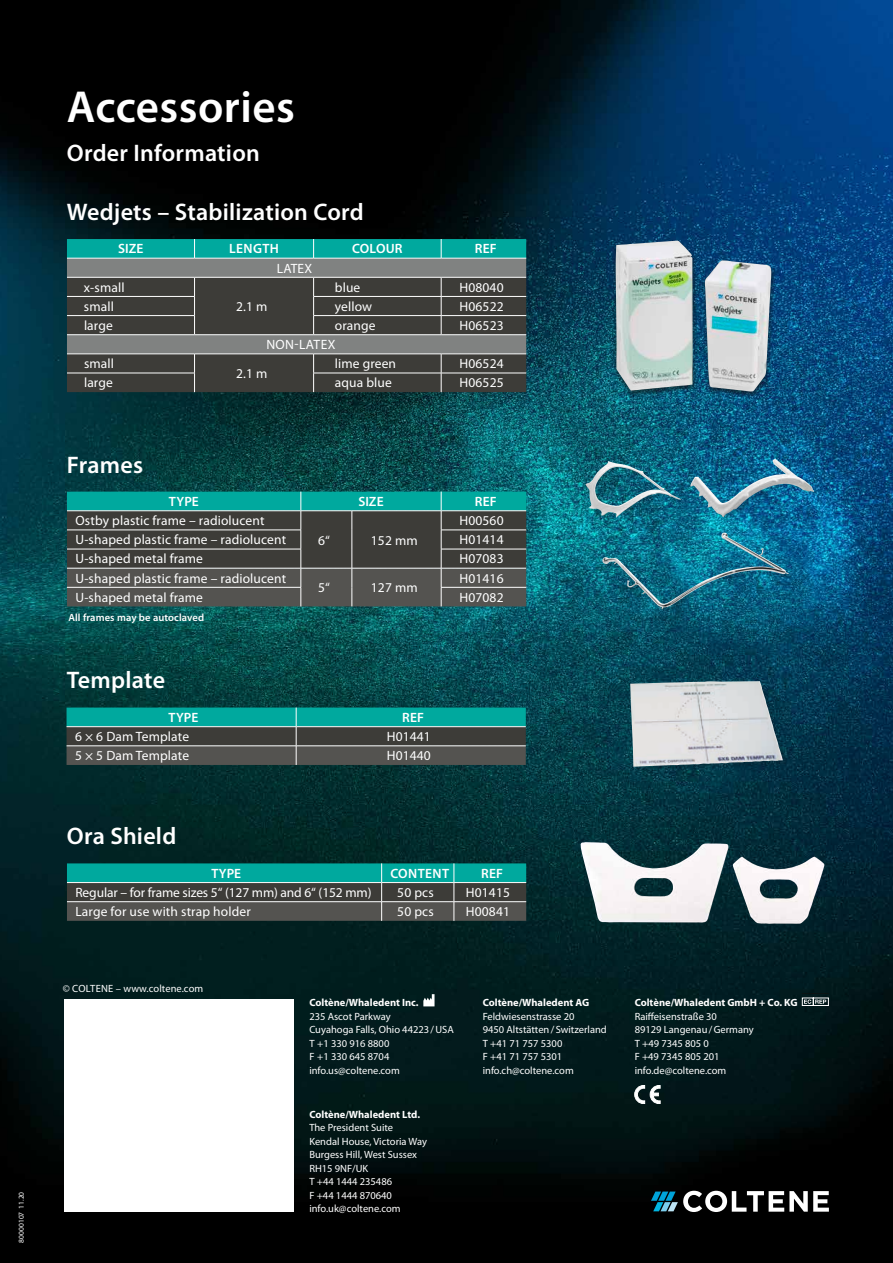
<style>
.page{position:relative;width:893px;height:1263px;background:#fff}
.page>*{position:absolute;margin:0;border:0;box-sizing:border-box;transform-origin:0 0}
.t1{font:600 45px "Myriad Pro";letter-spacing:.01em;color:#fff}
.t2{font:600 24px "Myriad Pro";letter-spacing:.01em;color:#fff}
.t3{font:13.5px "Myriad Pro";letter-spacing:.01em;color:#fff}
.t4{font:600 13.5px "Myriad Pro";letter-spacing:.01em;color:#fff}
.t5{font:13.5px "Myriad Pro";letter-spacing:-.01em;color:#fff}
.t6{font:13.5px "Myriad Pro";letter-spacing:.03em;color:#fff}
.t7{font:600 13.5px "Myriad Pro";letter-spacing:.03em;color:#fff}
.t8{font:10.5px/13.5px "Myriad Pro";color:#fff}
.t9{font:700 10.5px "Myriad Pro";color:#fff}
.t10{font:600 10.5px "Myriad Pro";letter-spacing:.01em;color:#fff}
.t11{font:7.5px "Myriad Pro";color:#fff}
</style>
<div class="page">
<img style="left:0;top:0;width:893px;height:1263px">
<div style="left:571px;top:225px;width:237px;height:184px;background:#11110f;opacity:.51"></div>
<img style="left:616px;top:241px;width:156px;height:151px">
<div style="left:631px;top:682px;width:157px;height:90px;background:#11110f;opacity:.15"></div>
<img style="left:630px;top:681px;width:153px;height:86px">
<div style="left:64px;top:999px;width:229px;height:213px;background:#fff"></div>
<div style="left:587px;top:462px;width:98px;height:60px;background:#11110f;opacity:.15"></div>
<img style="left:586px;top:461px;width:95px;height:56px">
<div style="left:691px;top:460px;width:128px;height:62px;background:#11110f;opacity:.15"></div>
<img style="left:690px;top:459px;width:124px;height:58px">
<div style="left:603px;top:533px;width:190px;height:81px;background:#11110f;opacity:.15"></div>
<img style="left:602px;top:533px;width:187px;height:76px">
<svg style="left:651px;top:1191px;width:178px;height:21px"></svg>
<img style="left:580px;top:842px;width:245px;height:82px">
<svg style="left:423px;top:994px;width:12px;height:12px"></svg>
<svg style="left:802px;top:993px;width:27px;height:13px"></svg>
<svg style="left:635px;top:1085px;width:25px;height:18px"></svg>
<svg style="left:67px;top:239px;width:459px;height:153px;background:#506460"></svg>
<svg style="left:67px;top:492px;width:459px;height:114px;background:#425c58"></svg>
<svg style="left:67px;top:707px;width:459px;height:58px;background:#376d67"></svg>
<svg style="left:67px;top:863px;width:459px;height:58px;background:#346a65"></svg>
<hr style="left:67px;top:882px;width:315px;height:1px;background:#fff">
<hr style="left:382px;top:882px;width:72px;height:1px;background:#fff">
<hr style="left:454px;top:882px;width:72px;height:1px;background:#fff">
<p class="t11" style="left:17px;top:1242px;width:52px;rotate:-90deg">80000107 11.20</p>
<h1 class="t1" style="left:67px;top:79px;width:229px">Accessories</h1>
<h2 class="t2" style="left:67px;top:138px;width:194px">Order Information</h2>
<h2 class="t2" style="left:67px;top:196px;width:298px">Wedjets – Stabilization Cord</h2>
<p class="t4" style="left:118px;top:240px;width:27px">SIZE</p>
<p class="t4" style="left:229px;top:240px;width:51px">LENGTH</p>
<p class="t4" style="left:352px;top:240px;width:52px">COLOUR</p>
<p class="t4" style="left:475px;top:240px;width:23px">REF</p>
<p class="t3" style="left:277px;top:260px;width:37px">LATEX</p>
<p class="t3" style="left:84px;top:279px;width:42px">x-small</p>
<p class="t3" style="left:236px;top:298px;width:33px">2.1 m</p>
<p class="t3" style="left:335px;top:279px;width:27px">blue</p>
<p class="t3" style="left:459px;top:279px;width:46px">H08040</p>
<p class="t3" style="left:84px;top:298px;width:32px">small</p>
<p class="t3" style="left:335px;top:298px;width:39px">yellow</p>
<p class="t3" style="left:460px;top:298px;width:46px">H06522</p>
<p class="t3" style="left:84px;top:317px;width:30px">large</p>
<p class="t3" style="left:335px;top:317px;width:42px">orange</p>
<p class="t3" style="left:460px;top:317px;width:46px">H06523</p>
<p class="t6" style="left:266px;top:336px;width:71px">NON-LATEX</p>
<p class="t3" style="left:84px;top:355px;width:32px">small</p>
<p class="t3" style="left:236px;top:365px;width:33px">2.1 m</p>
<p class="t3" style="left:335px;top:355px;width:63px">lime green</p>
<p class="t3" style="left:460px;top:355px;width:46px">H06524</p>
<p class="t3" style="left:84px;top:374px;width:30px">large</p>
<p class="t3" style="left:335px;top:374px;width:59px">aqua blue</p>
<p class="t3" style="left:460px;top:374px;width:46px">H06525</p>
<h2 class="t2" style="left:67px;top:450px;width:78px">Frames</h2>
<p class="t4" style="left:169px;top:493px;width:31px">TYPE</p>
<p class="t4" style="left:358px;top:493px;width:27px">SIZE</p>
<p class="t4" style="left:475px;top:493px;width:23px">REF</p>
<p class="t3" style="left:75px;top:512px;width:191px">Ostby plastic frame – radiolucent</p>
<p class="t3" style="left:318px;top:532px;width:13px">6“</p>
<p class="t3" style="left:371px;top:532px;width:48px">152 mm</p>
<p class="t3" style="left:459px;top:512px;width:46px">H00560</p>
<p class="t3" style="left:75px;top:531px;width:212px">U-shaped plastic frame – radiolucent</p>
<p class="t3" style="left:459px;top:531px;width:46px">H01414</p>
<p class="t3" style="left:75px;top:550px;width:129px">U-shaped metal frame</p>
<p class="t3" style="left:459px;top:550px;width:46px">H07083</p>
<p class="t3" style="left:75px;top:570px;width:212px">U-shaped plastic frame – radiolucent</p>
<p class="t3" style="left:318px;top:579px;width:13px">5“</p>
<p class="t3" style="left:371px;top:579px;width:48px">127 mm</p>
<p class="t3" style="left:459px;top:570px;width:46px">H01416</p>
<p class="t3" style="left:75px;top:589px;width:129px">U-shaped metal frame</p>
<p class="t3" style="left:459px;top:589px;width:46px">H07082</p>
<p class="t10" style="left:68px;top:611px;width:137px">All frames may be autoclaved</p>
<h2 class="t2" style="left:67px;top:664px;width:100px">Template</h2>
<p class="t4" style="left:168px;top:709px;width:31px">TYPE</p>
<p class="t4" style="left:402px;top:709px;width:23px">REF</p>
<p class="t3" style="left:75px;top:728px;width:116px">6 × 6 Dam Template</p>
<p class="t3" style="left:387px;top:728px;width:46px">H01441</p>
<p class="t3" style="left:75px;top:747px;width:116px">5 × 5 Dam Template</p>
<p class="t3" style="left:387px;top:747px;width:46px">H01440</p>
<h2 class="t2" style="left:67px;top:820px;width:111px">Ora Shield</h2>
<p class="t4" style="left:211px;top:865px;width:31px">TYPE</p>
<p class="t7" style="left:390px;top:865px;width:60px">CONTENT</p>
<p class="t4" style="left:481px;top:865px;width:23px">REF</p>
<p class="t5" style="left:75px;top:884px;width:298px">Regular – for frame sizes 5“ (127 mm) and 6“ (152 mm)</p>
<p class="t3" style="left:397px;top:884px;width:38px">50 pcs</p>
<p class="t3" style="left:466px;top:884px;width:46px">H01415</p>
<p class="t3" style="left:75px;top:903px;width:177px">Large for use with strap holder</p>
<p class="t3" style="left:397px;top:903px;width:38px">50 pcs</p>
<p class="t3" style="left:466px;top:903px;width:46px">H00841</p>
<p class="t8" style="left:63px;top:981px;width:142px">© COLTENE – www.coltene.com</p>
<p class="t9" style="left:309px;top:996px;width:111px">Coltène/Whaledent Inc.</p>
<p class="t8" style="left:309px;top:1009px;width:146px">235 Ascot Parkway<br>Cuyahoga Falls, Ohio 44223/USA<br>T +1 330 916 8800<br>F +1 330 645 8704 info.us@coltene.com</p>
<p class="t9" style="left:309px;top:1107px;width:112px">Coltène/Whaledent Ltd.</p>
<p class="t8" style="left:309px;top:1120px;width:119px">The President Suite<br>Kendal House, Victoria Way<br>Burgess Hill, West Sussex<br>RH15 9NF/UK<br>T +44 1444 235486<br>F +44 1444 870640 info.uk@coltene.com</p>
<p class="t9" style="left:483px;top:996px;width:108px">Coltène/Whaledent AG</p>
<p class="t8" style="left:483px;top:1009px;width:126px">Feldwiesenstrasse 20<br>9450 Altstätten/ Switzerland<br>T +41 71 757 5300<br>F +41 71 757 5301 info.ch@coltene.com</p>
<p class="t9" style="left:635px;top:996px;width:164px">Coltène/Whaledent GmbH + Co. KG</p>
<p class="t8" style="left:635px;top:1009px;width:121px">Raiffeisenstraße 30<br>89129 Langenau/Germany<br>T +49 7345 805 0<br>F +49 7345 805 201 info.de@coltene.com</p>
</div>
